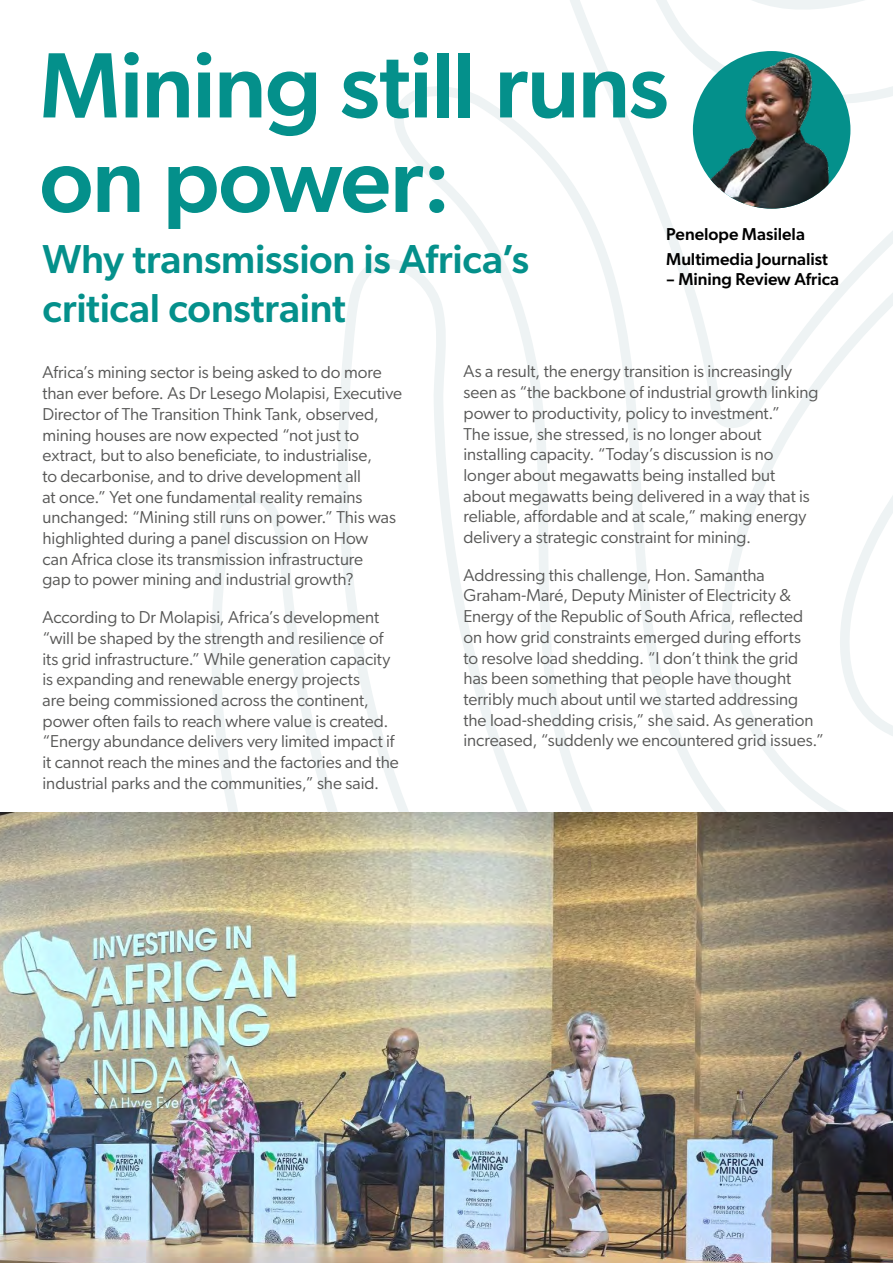
<style>
.page{position:relative;width:893px;height:1263px;background:#fff}
.page>*{position:absolute;margin:0;border:0;box-sizing:border-box;transform-origin:0 0}
.t1{font:500 93px/94.5px "Gibson";letter-spacing:-.015em;color:#04908b}
.t2{font:500 40.5px/48.6px "Gibson";letter-spacing:-.01em;color:#04908b}
.t3{font:17.25px/20.7px "Gibson";color:#575756}
.t4{font:500 17.25px/24.9px "Gibson";color:#000}
</style>
<div class="page">
<svg style="left:211px;top:0;width:682px;height:812px"></svg>
<img style="left:693px;top:51px;width:157px;height:158px;border-radius:79px">
<img style="left:0;top:812px;width:893px;height:451px">
<h1 class="t1" style="left:39px;top:32px;width:631px">Mining still runs on power:</h1>
<h2 class="t2" style="left:43px;top:232px;width:488px">Why transmission is Africa’s critical constraint</h2>
<p class="t4" style="left:666px;top:220px;width:163px">Penelope Masilela<br>Multimedia Journalist</p>
<p class="t4" style="left:666px;top:266px;width:174px">– Mining Review Africa</p>
<p class="t3" style="left:43px;top:362px;width:361px">Africa’s mining sector is being asked to do more than ever before. As Dr Lesego Molapisi, Executive Director of The Transition Think Tank, observed, mining houses are now expected “not just to extract, but to also beneficiate, to industrialise,<br>to decarbonise, and to drive development all<br>at once.” Yet one fundamental reality remains unchanged: “Mining still runs on power.” This was highlighted during a panel discussion on How<br>can Africa close its transmission infrastructure<br>gap to power mining and industrial growth?</p>
<p class="t3" style="left:43px;top:607px;width:358px">According to Dr Molapisi, Africa’s development “will be shaped by the strength and resilience of its grid infrastructure.” While generation capacity is expanding and renewable energy projects<br>are being commissioned across the continent, power often fails to reach where value is created. “Energy abundance delivers very limited impact if it cannot reach the mines and the factories and the industrial parks and the communities,” she said.</p>
<p class="t3" style="left:463px;top:361px;width:356px">As a result, the energy transition is increasingly seen as “the backbone of industrial growth linking power to productivity, policy to investment.”<br>The issue, she stressed, is no longer about installing capacity. “Today’s discussion is no longer about megawatts being installed but about megawatts being delivered in a way that is reliable, affordable and at scale,” making energy delivery a strategic constraint for mining.</p>
<p class="t3" style="left:463px;top:564px;width:362px">Addressing this challenge, Hon. Samantha Graham-Maré, Deputy Minister of Electricity &amp; Energy of the Republic of South Africa, reflected on how grid constraints emerged during efforts<br>to resolve load shedding. “I don’t think the grid has been something that people have thought terribly much about until we started addressing the load-shedding crisis,” she said. As generation increased, “suddenly we encountered grid issues.”</p>
</div>
